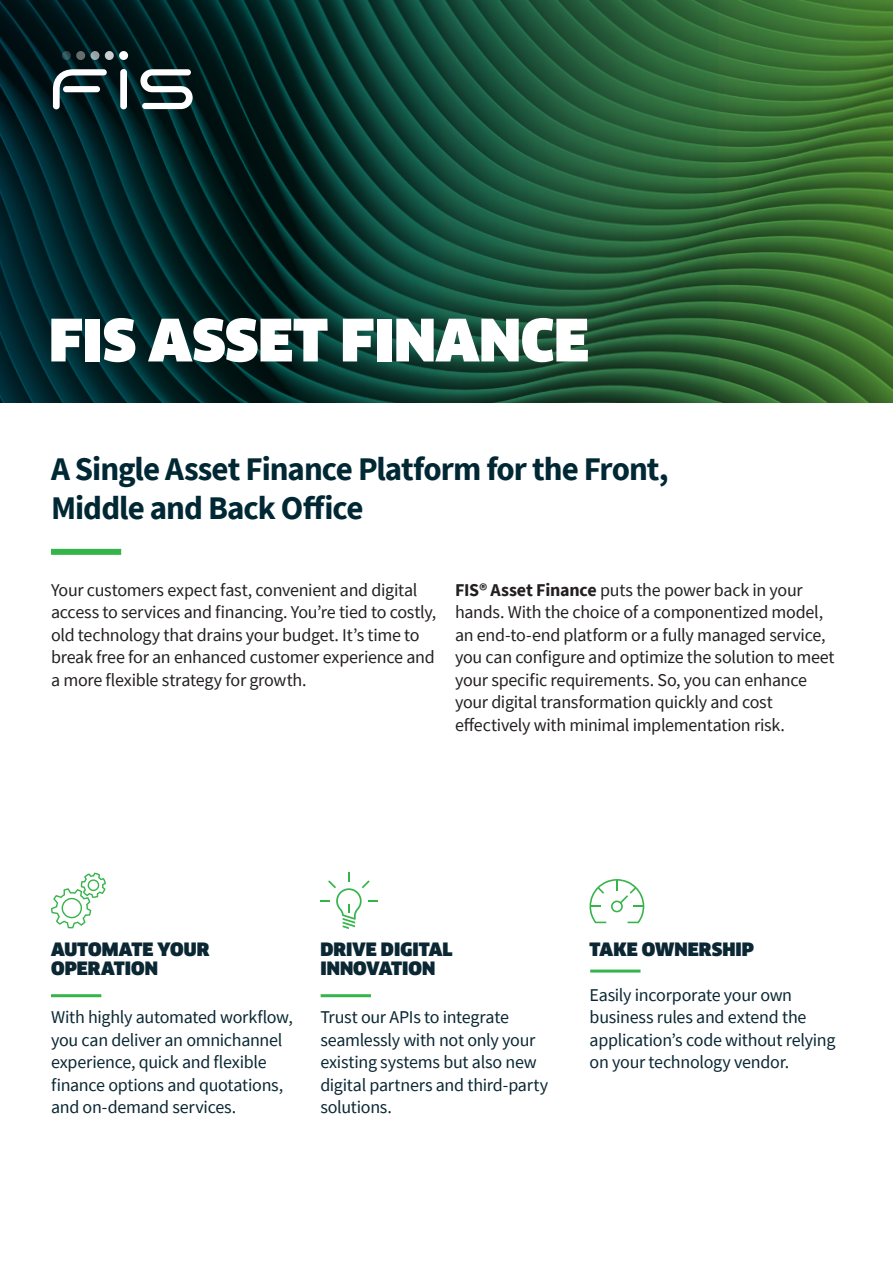
<style>
.page{position:relative;width:893px;height:1263px;background:#fff}
.page>*{position:absolute;margin:0;border:0;box-sizing:border-box;transform-origin:0 0}
.BODY__Internal_pages{font:900 57px "Clan Offc Pro";color:#fff}
.t1{font:700 33px/39.6px "Source Sans Pro";letter-spacing:-.03em;color:#002834}
.BODY{font:18px/22.5px "Source Sans Pro";letter-spacing:-.015em;color:#231f20}
.BODY-2{font:18px/22.5px "Source Sans Pro";letter-spacing:-.015em;color:#0a2733}
.A_HEAD__Heading_leve{font:18px/22.5px "Source Sans Pro";letter-spacing:-.015em;color:#0a2733}
.A_HEAD{font:900 18px/19.5px "Clan Offc Pro";color:#0a2733}
.s1{font-weight:700}
</style>
<div class="page">
<svg style="left:0;top:0;width:893px;height:402px;background:#174730"></svg>
<svg style="left:140px;top:69px;width:53px;height:40px"></svg>
<div style="left:119px;top:51px;width:9px;height:9px;background:#fff;border-radius:50%"></div>
<svg style="left:105px;top:51px;width:9px;height:9px"></svg>
<svg style="left:91px;top:51px;width:8px;height:9px"></svg>
<svg style="left:76px;top:51px;width:9px;height:9px"></svg>
<svg style="left:62px;top:51px;width:9px;height:9px"></svg>
<svg style="left:53px;top:69px;width:54px;height:40px"></svg>
<div style="left:63px;top:86px;width:37px;height:6px;background:#fff;border-radius:3px"></div>
<div style="left:120px;top:69px;width:7px;height:40px;background:#fff;border-radius:3px"></div>
<div style="left:51px;top:549px;width:70px;height:6px;background:#35b44a"></div>
<hr style="left:51px;top:994px;width:50px;height:3px;background:#35b44a">
<hr style="left:321px;top:994px;width:50px;height:3px;background:#35b44a">
<hr style="left:590px;top:969px;width:50px;height:3px;background:#35b44a">
<svg style="left:51px;top:873px;width:55px;height:55px"></svg>
<svg style="left:320px;top:873px;width:57px;height:56px"></svg>
<svg style="left:589px;top:879px;width:55px;height:44px"></svg>
<p class="BODY__Internal_pages" style="left:49px;top:307px;width:541px">FIS ASSET FINANCE</p>
<p class="t1" style="left:51px;top:448px;width:619px">A Single Asset Finance Platform for the Front,<br>Middle and Back Office</p>
<p class="BODY" style="left:51px;top:578px;width:387px">Your customers expect fast, convenient and digital access to services and financing. You’re tied to costly, old technology that drains your budget. It’s time to break free for an enhanced customer experience and a more flexible strategy for growth.</p>
<p class="BODY" style="left:455px;top:578px;width:381px"><span class="s1">FIS® Asset Finance</span> puts the power back in your hands. With the choice of a componentized model, an end-to-end platform or a fully managed service, you can configure and optimize the solution to meet your specific requirements. So, you can enhance your digital transformation quickly and cost effectively with minimal implementation risk.</p>
<p class="A_HEAD" style="left:51px;top:939px;width:160px">AUTOMATE YOUR<br>OPERATION</p>
<p class="BODY-2" style="left:51px;top:1006px;width:243px">With highly automated workflow, you can deliver an omnichannel experience, quick and flexible finance options and quotations, and on-demand services.</p>
<p class="A_HEAD" style="left:320px;top:939px;width:134px">DRIVE DIGITAL<br>INNOVATION</p>
<p class="A_HEAD__Heading_leve" style="left:320px;top:1006px;width:229px">Trust our APIs to integrate seamlessly with not only your existing systems but also new digital partners and third-party solutions.</p>
<p class="A_HEAD" style="left:590px;top:939px;width:166px">TAKE OWNERSHIP</p>
<p class="BODY-2" style="left:590px;top:983px;width:247px">Easily incorporate your own business rules and extend the application’s code without relying on your technology vendor.</p>
</div>
